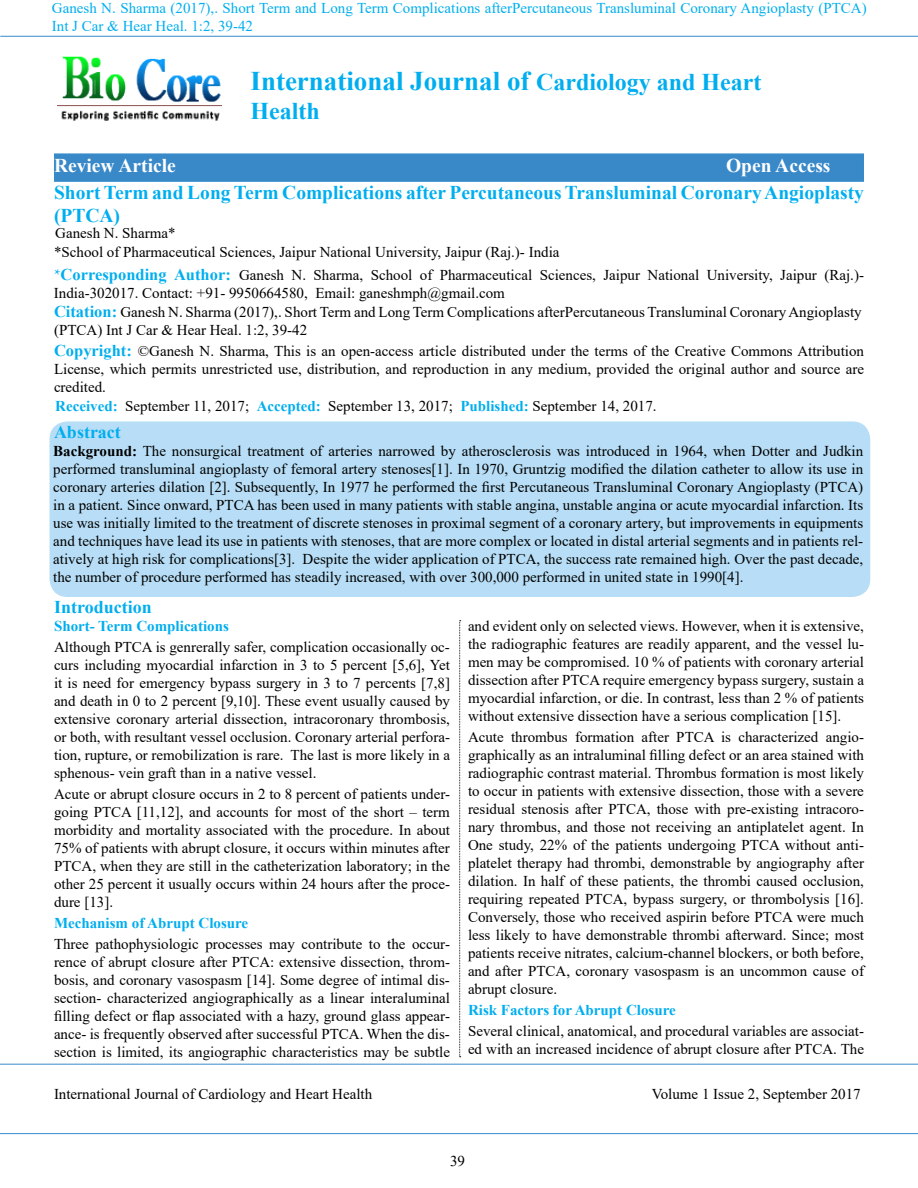
<style>
.page{position:relative;width:918px;height:1188px;background:#fff}
.page>*{position:absolute;margin:0;border:0;box-sizing:border-box;transform-origin:0 0}
.t1{font:700 27px "Times New Roman";color:#00aeef}
.t2{font:700 24px "Times New Roman";color:#00aeef}
.t3{font:700 19.5px/23.4px "Times New Roman";color:#00aeef}
.t4{font:700 19.5px "Times New Roman";color:#fff}
.t5{font:700 18px "Times New Roman";color:#00aeef}
.t6{font:15px/18px "Times New Roman";color:#000;text-align:justify}
.t7{font:15px/18px "Times New Roman";color:#00aeef}
.t8{font:700 15px "Times New Roman";color:#00aeef}
.s1{font-size:24px}
.s2{font-family:"Minion Pro";font-size:16.5px;color:#00aeef}
.s3{font-weight:700;font-size:16.5px;color:#00aeef}
.s4{font-weight:700;color:#00aeef}
.s5{font-weight:700}
</style>
<div class="page">
<hr style="left:0;top:36px;width:918px;height:1px;background:#378bca">
<hr style="left:0;top:1064px;width:918px;height:1px;background:#378bca">
<hr style="left:0;top:1133px;width:918px;height:1px;background:#378bca">
<div style="left:54px;top:153px;width:810px;height:29px;background:#3989c9;border:2px solid #378bca"></div>
<img style="left:58px;top:56px;width:164px;height:65px">
<div style="left:50px;top:421px;width:820px;height:176px;background:#b7def6;border-radius:18px"></div>
<svg style="left:459px;top:620px;width:2px;height:437px"></svg>
<p class="t7" style="left:52px;top:-1px;width:816px">Ganesh N. Sharma (2017),. Short Term and Long Term Complications afterPercutaneous Transluminal Coronary Angioplasty (PTCA)<br>Int J Car &amp; Hear Heal. 1:2, 39-42</p>
<h1 class="t1" style="left:250px;top:62px;width:513px">International Journal of <span class="s1">Cardiology and Heart</span></h1>
<h2 class="t2" style="left:250px;top:94px;width:71px">Health</h2>
<h3 class="t4" style="left:54px;top:151px;width:123px">Review Article</h3>
<h3 class="t4" style="left:726px;top:151px;width:106px">Open Access</h3>
<h3 class="t3" style="left:54px;top:180px;width:812px">Short Term and Long Term Complications after Percutaneous Transluminal Coronary Angioplasty (PTCA)</h3>
<p class="t6" style="left:54px;top:223px;width:507px;line-height:19.2px">Ganesh N. Sharma*<br>*School of Pharmaceutical Sciences, Jaipur National University, Jaipur (Raj.)- India</p>
<p class="t6" style="left:54px;top:265px;width:812px"><span class="s2">*</span><span class="s3">Corresponding Author:</span> Ganesh N. Sharma, School of Pharmaceutical Sciences, Jaipur National University, Jaipur (Raj.)-<br>India-302017. Contact: +91- 9950664580, Email: ganeshmph@gmail.com</p>
<p class="t6" style="left:54px;top:303px;width:809px"><span class="s3">Citation:</span> Ganesh N. Sharma (2017),. Short Term and Long Term Complications afterPercutaneous Transluminal Coronary Angioplasty (PTCA) Int J Car &amp; Hear Heal. 1:2, 39-42</p>
<p class="t6" style="left:54px;top:341px;width:812px"><span class="s3">Copyright:</span> ©Ganesh N. Sharma, This is an open-access article distributed under the terms of the Creative Commons Attribution License, which permits unrestricted use, distribution, and reproduction in any medium, provided the original author and source are credited.</p>
<p class="t6" style="left:55px;top:397px;width:603px"><span class="s4">Received:</span> September 11, 2017; <span class="s4">Accepted:</span> September 13, 2017; <span class="s4">Published:</span> September 14, 2017.</p>
<p class="t5" style="left:54px;top:419px;width:68px">Abstract</p>
<p class="t6" style="left:53px;top:441px;width:812px"><span class="s5">Background:</span> The nonsurgical treatment of arteries narrowed by atherosclerosis was introduced in 1964, when Dotter and Judkin performed transluminal angioplasty of femoral artery stenoses[1]. In 1970, Gruntzig modified the dilation catheter to allow its use in coronary arteries dilation [2]. Subsequently, In 1977 he performed the first Percutaneous Transluminal Coronary Angioplasty (PTCA) in a patient. Since onward, PTCA has been used in many patients with stable angina, unstable angina or acute myocardial infarction. Its use was initially limited to the treatment of discrete stenoses in proximal segment of a coronary artery, but improvements in equipments and techniques have lead its use in patients with stenoses, that are more complex or located in distal arterial segments and in patients rel&shy;atively at high risk for complications[3]. Despite the wider application of PTCA, the success rate remained high. Over the past decade, the number of procedure performed has steadily increased, with over 300,000 performed in united state in 1990[4].</p>
<p class="t5" style="left:54px;top:594px;width:99px">Introduction</p>
<p class="t8" style="left:54px;top:615px;width:177px">Short- Term Complications</p>
<p class="t6" style="left:54px;top:637px;width:398px">Although PTCA is genrerally safer, complication occasionally oc&shy;curs including myocardial infarction in 3 to 5 percent [5,6], Yet it is need for emergency bypass surgery in 3 to 7 percents [7,8] and death in 0 to 2 percent [9,10]. These event usually caused by extensive coronary arterial dissection, intracoronary thrombosis, or both, with resultant vessel occlusion. Coronary arterial perfora&shy;tion, rupture, or remobilization is rare. The last is more likely in a sphenous- vein graft than in a native vessel.</p>
<p class="t6" style="left:54px;top:784px;width:398px">Acute or abrupt closure occurs in 2 to 8 percent of patients under&shy;going PTCA [11,12], and accounts for most of the short – term morbidity and mortality associated with the procedure. In about 75% of patients with abrupt closure, it occurs within minutes after PTCA, when they are still in the catheterization laboratory; in the other 25 percent it usually occurs within 24 hours after the proce&shy;dure [13].</p>
<p class="t8" style="left:54px;top:912px;width:196px">Mechanism of Abrupt Closure</p>
<p class="t6" style="left:54px;top:934px;width:398px">Three pathophysiologic processes may contribute to the occur&shy;rence of abrupt closure after PTCA: extensive dissection, throm&shy;bosis, and coronary vasospasm [14]. Some degree of intimal dis&shy;section- characterized angiographically as a linear interaluminal filling defect or flap associated with a hazy, ground glass appear&shy;ance- is frequently observed after successful PTCA. When the dis&shy;section is limited, its angiographic characteristics may be subtle</p>
<p class="t6" style="left:468px;top:616px;width:398px">and evident only on selected views. However, when it is extensive, the radiographic features are readily apparent, and the vessel lu&shy;men may be compromised. 10 % of patients with coronary arterial dissection after PTCA require emergency bypass surgery, sustain a myocardial infarction, or die. In contrast, less than 2 % of patients without extensive dissection have a serious complication [15].</p>
<p class="t6" style="left:468px;top:727px;width:398px">Acute thrombus formation after PTCA is characterized angio&shy;graphically as an intraluminal filling defect or an area stained with radiographic contrast material. Thrombus formation is most likely to occur in patients with extensive dissection, those with a severe residual stenosis after PTCA, those with pre-existing intracoro&shy;nary thrombus, and those not receiving an antiplatelet agent. In One study, 22% of the patients undergoing PTCA without anti&shy;platelet therapy had thrombi, demonstrable by angiography after dilation. In half of these patients, the thrombi caused occlusion, requiring repeated PTCA, bypass surgery, or thrombolysis [16].<br>Conversely, those who received aspirin before PTCA were much less likely to have demonstrable thrombi afterward. Since; most patients receive nitrates, calcium-channel blockers, or both before, and after PTCA, coronary vasospasm is an uncommon cause of abrupt closure.</p>
<p class="t8" style="left:468px;top:999px;width:209px">Risk Factors for Abrupt Closure</p>
<p class="t6" style="left:468px;top:1021px;width:398px">Several clinical, anatomical, and procedural variables are associat&shy;ed with an increased incidence of abrupt closure after PTCA. The</p>
<p class="t6" style="left:54px;top:1085px;width:320px">International Journal of Cardiology and Heart Health</p>
<p class="t6" style="left:652px;top:1085px;width:210px">Volume 1 Issue 2, September 2017</p>
<p class="t6" style="left:450px;top:1151px;width:16px">39</p>
</div>
